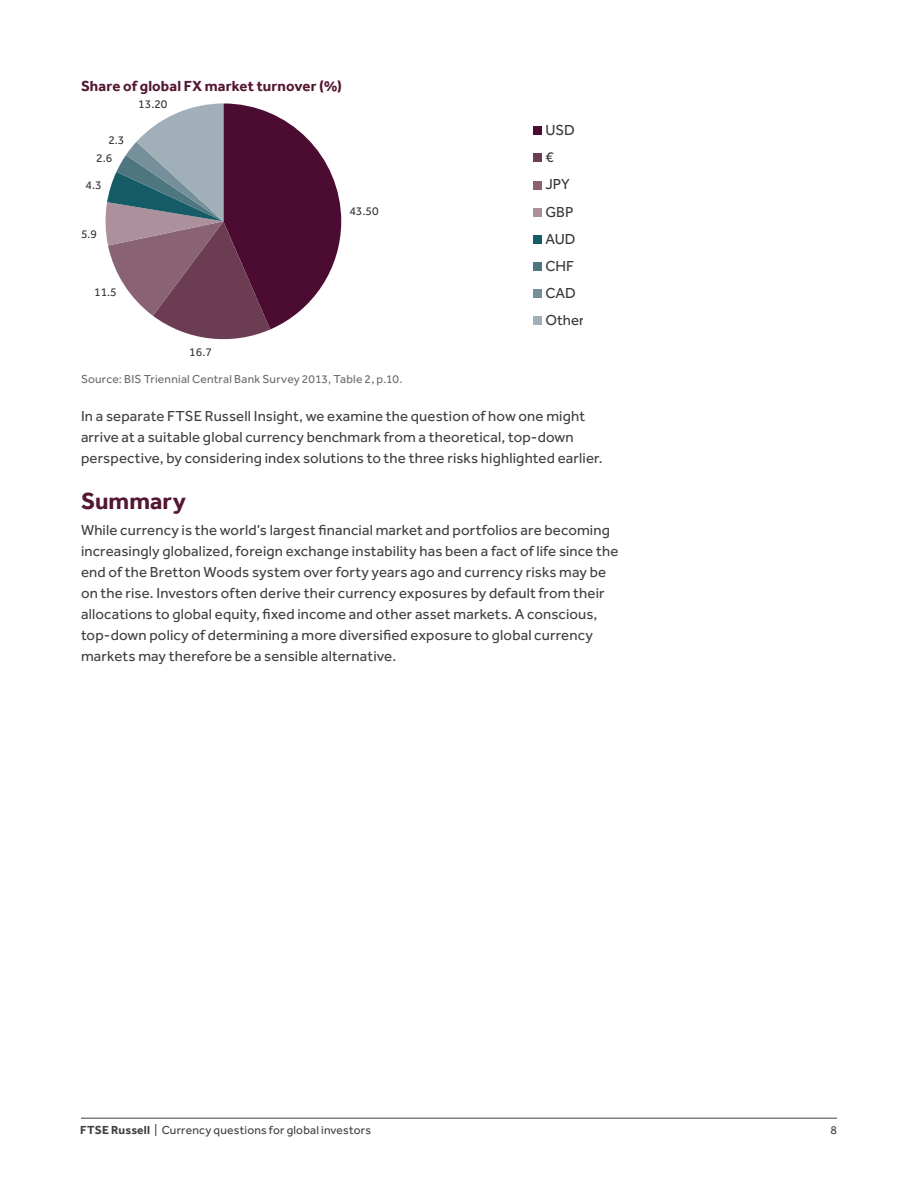
<style>
.page{position:relative;width:918px;height:1188px;background:#fff}
.page>*{position:absolute;margin:0;border:0;box-sizing:border-box;transform-origin:0 0}
.Heading_1{font:700 24px "Effra";letter-spacing:.005em;color:#531732}
.Body_text{font:15px/21px "Effra";letter-spacing:.01em;color:#404040}
.Table_and_chart_titl{font:700 15px "Effra";letter-spacing:.01em;color:#531732}
.t1{font:15px/27.2px "Effra";color:#36393c}
.Caption_Source{font:12px "Effra";letter-spacing:.02em;color:#696d6f}
.t2{font:12px "Effra";letter-spacing:.02em;color:#404040}
.t3{font:12px "Effra";color:#36393c}
.s1{font-weight:700}
</style>
<div class="page">
<hr style="left:81px;top:1118px;width:756px;height:1px;background:#404040">
<div style="left:534px;top:127px;width:8px;height:8px;background:#4c0c32"></div>
<div style="left:534px;top:154px;width:8px;height:8px;background:#6c3c53"></div>
<div style="left:534px;top:181px;width:8px;height:8px;background:#896374"></div>
<div style="left:534px;top:208px;width:8px;height:8px;background:#ac909b"></div>
<div style="left:534px;top:235px;width:8px;height:8px;background:#155c67"></div>
<div style="left:534px;top:262px;width:8px;height:9px;background:#4e7681"></div>
<div style="left:534px;top:290px;width:8px;height:8px;background:#76909b"></div>
<div style="left:534px;top:317px;width:8px;height:8px;background:#a1b0b8"></div>
<svg style="left:105px;top:103px;width:236px;height:237px"></svg>
<p class="Table_and_chart_titl" style="left:81px;top:77px;width:263px">Share of global FX market turnover (%)</p>
<p class="t3" style="left:108px;top:133px;width:18px">2.3</p>
<p class="t3" style="left:96px;top:151px;width:18px">2.6</p>
<p class="t3" style="left:86px;top:178px;width:18px">4.3</p>
<p class="t3" style="left:138px;top:97px;width:31px">13.20</p>
<p class="t3" style="left:81px;top:227px;width:18px">5.9</p>
<p class="t3" style="left:94px;top:285px;width:24px">11.5</p>
<p class="t3" style="left:189px;top:345px;width:24px">16.7</p>
<p class="t3" style="left:349px;top:204px;width:31px">43.50</p>
<p class="t1" style="left:545px;top:116px;width:41px">USD €<br>JPY<br>GBP<br>AUD<br>CHF<br>CAD<br>Other</p>
<p class="Caption_Source" style="left:81px;top:372px;width:323px">Source: BIS Triennial Central Bank Survey 2013, Table 2, p.10.</p>
<p class="Body_text" style="left:81px;top:405px;width:523px">In a separate FTSE Russell Insight, we examine the question of how one might arrive at a suitable global currency benchmark from a theoretical, top-down perspective, by considering index solutions to the three risks highlighted earlier.</p>
<p class="Heading_1" style="left:81px;top:486px;width:106px">Summary</p>
<p class="Body_text" style="left:81px;top:519px;width:539px">While currency is the world’s largest financial market and portfolios are becoming increasingly globalized, foreign exchange instability has been a fact of life since the end of the Bretton Woods system over forty years ago and currency risks may be on the rise. Investors often derive their currency exposures by default from their allocations to global equity, fixed income and other asset markets. A conscious, top-down policy of determining a more diversified exposure to global currency markets may therefore be a sensible alternative.</p>
<p class="t2" style="left:80px;top:1123px;width:292px"><span class="s1">FTSE Russell</span> | Currency questions for global investors</p>
<p class="t2" style="left:830px;top:1123px;width:8px">8</p>
</div>
